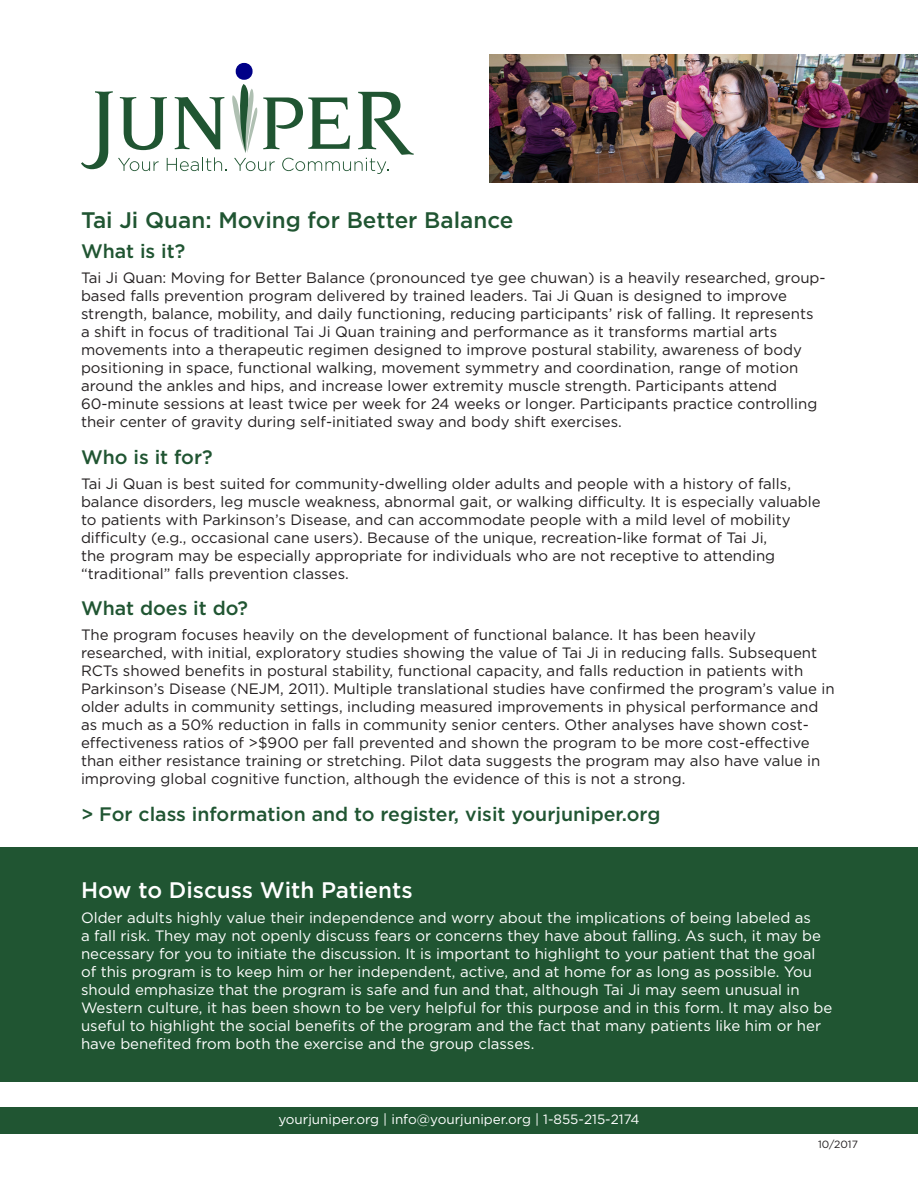
<style>
.page{position:relative;width:918px;height:1188px;background:#fff}
.page>*{position:absolute;margin:0;border:0;box-sizing:border-box;transform-origin:0 0}
.Program_Title{font:500 22.5px "Gotham";color:#205532}
.Program_Title-2{font:500 22.5px "Gotham";color:#fff}
.Subtitle{font:500 19.5px "Gotham";color:#205532}
.Main_Body_Copy{font:15px/18px "Gotham";color:#231f20}
.Main_Body_Copy-2{font:15px/18px "Gotham";color:#fff}
.t1{font:13.5px "Gotham";color:#fff}
.Main_Body_Copy-3{font:10.5px "Gotham";color:#231f20}
</style>
<div class="page">
<div style="left:236px;top:63px;width:17px;height:17px;background:#008;border-radius:8px"></div>
<svg style="left:81px;top:91px;width:145px;height:80px"></svg>
<svg style="left:232px;top:84px;width:182px;height:90px"></svg>
<img style="left:489px;top:54px;width:429px;height:129px">
<div style="left:0;top:847px;width:918px;height:234px;background:#205532"></div>
<div style="left:0;top:1107px;width:918px;height:27px;background:#205532"></div>
<p class="Program_Title" style="left:81px;top:207px;width:434px">Tai Ji Quan: Moving for Better Balance</p>
<p class="Subtitle" style="left:81px;top:240px;width:106px">What is it?</p>
<p class="Main_Body_Copy" style="left:81px;top:268px;width:746px">Tai Ji Quan: Moving for Better Balance (pronounced tye gee chuwan) is a heavily researched, group&shy;based falls prevention program delivered by trained leaders. Tai Ji Quan is designed to improve strength, balance, mobility, and daily functioning, reducing participants’ risk of falling. It represents a shift in focus of traditional Tai Ji Quan training and performance as it transforms martial arts movements into a therapeutic regimen designed to improve postural stability, awareness of body positioning in space, functional walking, movement symmetry and coordination, range of motion around the ankles and hips, and increase lower extremity muscle strength. Participants attend 60-minute sessions at least twice per week for 24 weeks or longer. Participants practice controlling their center of gravity during self-initiated sway and body shift exercises.</p>
<p class="Subtitle" style="left:81px;top:446px;width:133px">Who is it for?</p>
<p class="Main_Body_Copy" style="left:81px;top:474px;width:741px">Tai Ji Quan is best suited for community-dwelling older adults and people with a history of falls, balance disorders, leg muscle weakness, abnormal gait, or walking difficulty. It is especially valuable to patients with Parkinson’s Disease, and can accommodate people with a mild level of mobility difficulty (e.g., occasional cane users). Because of the unique, recreation-like format of Tai Ji,<br>the program may be especially appropriate for individuals who are not receptive to attending “traditional” falls prevention classes.</p>
<p class="Subtitle" style="left:81px;top:598px;width:169px">What does it do?</p>
<p class="Main_Body_Copy" style="left:81px;top:626px;width:755px">The program focuses heavily on the development of functional balance. It has been heavily researched, with initial, exploratory studies showing the value of Tai Ji in reducing falls. Subsequent RCTs showed benefits in postural stability, functional capacity, and falls reduction in patients with Parkinson’s Disease (NEJM, 2011). Multiple translational studies have confirmed the program’s value in older adults in community settings, including measured improvements in physical performance and as much as a 50% reduction in falls in community senior centers. Other analyses have shown cost&shy;effectiveness ratios of &gt;$900 per fall prevented and shown the program to be more cost-effective than either resistance training or stretching. Pilot data suggests the program may also have value in improving global cognitive function, although the evidence of this is not a strong.</p>
<p class="Subtitle" style="left:81px;top:803px;width:581px">&gt; For class information and to register, visit yourjuniper.org</p>
<p class="Program_Title-2" style="left:81px;top:877px;width:333px">How to Discuss With Patients</p>
<p class="Main_Body_Copy-2" style="left:81px;top:908px;width:753px">Older adults highly value their independence and worry about the implications of being labeled as<br>a fall risk. They may not openly discuss fears or concerns they have about falling. As such, it may be necessary for you to initiate the discussion. It is important to highlight to your patient that the goal of this program is to keep him or her independent, active, and at home for as long as possible. You should emphasize that the program is safe and fun and that, although Tai Ji may seem unusual in Western culture, it has been shown to be very helpful for this purpose and in this form. It may also be useful to highlight the social benefits of the program and the fact that many patients like him or her have benefited from both the exercise and the group classes.</p>
<p class="t1" style="left:278px;top:1112px;width:363px">yourjuniper.org | info@yourjuniper.org | 1-855-215-2174</p>
<p class="Main_Body_Copy-3" style="left:818px;top:1138px;width:41px">10/2017</p>
</div>
